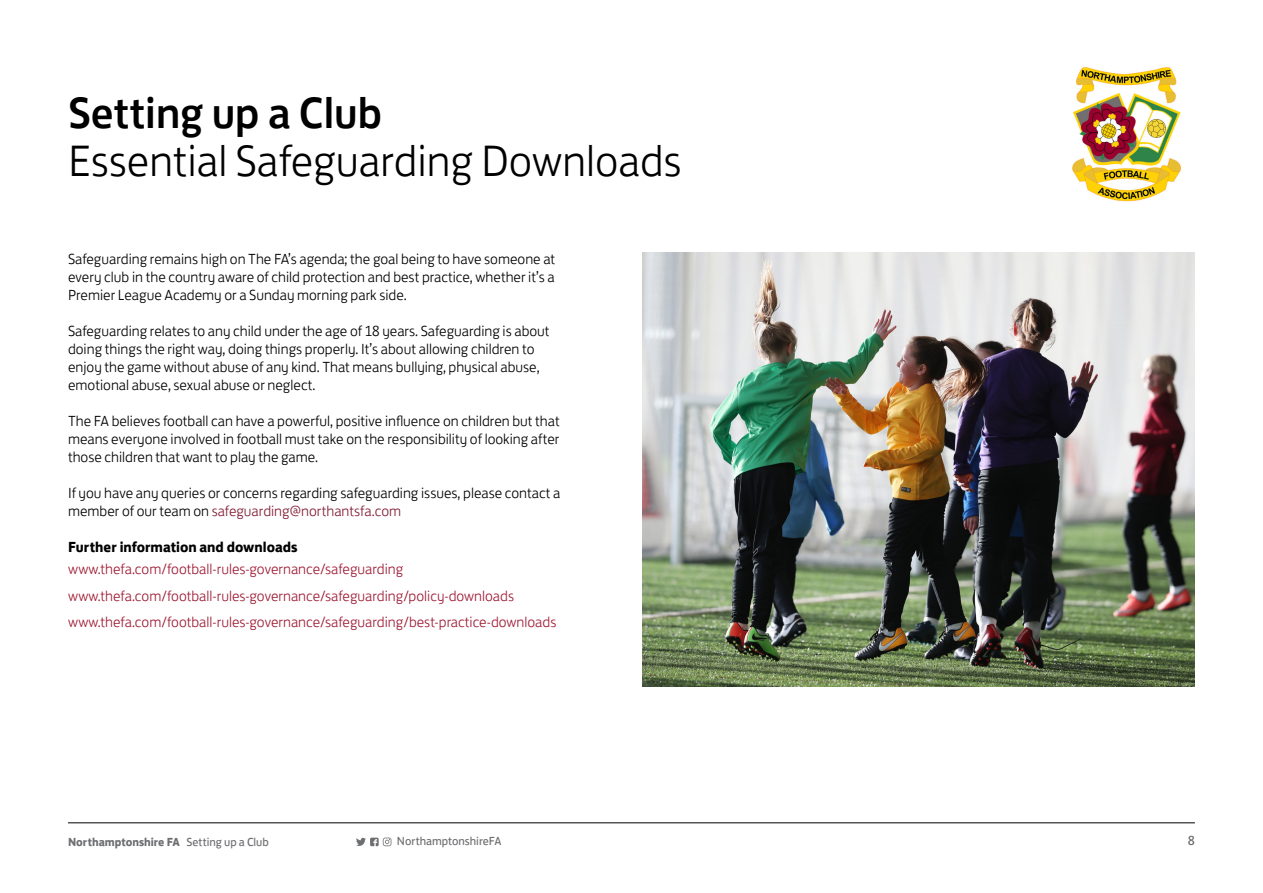
<style>
.page{position:relative;width:1263px;height:893px;background:#fff}
.page>*{position:absolute;margin:0;border:0;box-sizing:border-box;transform-origin:0 0}
.t1{font:300 45px "FS Jack";color:#000}
.t2{font:500 45px "FS Jack";color:#000}
.t3{font:300 15px/18px "FS Jack";color:#000;text-align:justify}
.t4{font:300 15px/26.5px "FS Jack";color:#9e1b34}
.t5{font:700 15px "FS Jack";color:#000}
.t6{font:13.5px "FS Jack";color:#6d6e71}
.t7{font:700 12px "FS Jack";color:#6d6e71}
.t8{font:12px "FS Jack";color:#6d6e71}
.s1{color:#811c35}
.s2{font-weight:400}
</style>
<div class="page">
<hr style="left:68px;top:823px;width:1127px;height:1px;background:#000">
<svg style="left:356px;top:838px;width:35px;height:8px"></svg>
<img style="left:1072px;top:67px;width:109px;height:135px">
<img style="left:642px;top:253px;width:553px;height:434px">
<h1 class="t2" style="left:68px;top:76px;width:316px">Setting up a Club</h1>
<h1 class="t1" style="left:68px;top:125px;width:615px">Essential Safeguarding Downloads</h1>
<p class="t3" style="left:68px;top:249px;width:489px">Safeguarding remains high on The FA’s agenda; the goal being to have someone at every club in the country aware of child protection and best practice, whether it’s a Premier League Academy or a Sunday morning park side.</p>
<p class="t3" style="left:68px;top:321px;width:483px;text-align:left">Safeguarding relates to any child under the age of 18 years. Safeguarding is about doing things the right way, doing things properly. It’s about allowing children to enjoy the game without abuse of any kind. That means bullying, physical abuse, emotional abuse, sexual abuse or neglect.</p>
<p class="t3" style="left:68px;top:411px;width:493px">The FA believes football can have a powerful, positive influence on children but that means everyone involved in football must take on the responsibility of looking after those children that want to play the game.</p>
<p class="t3" style="left:68px;top:483px;width:494px">If you have any queries or concerns regarding safeguarding issues, please contact a member of our team on <span class="s1">safeguarding@northantsfa.com</span></p>
<p class="t5" style="left:68px;top:534px;width:231px">Further information and downloads</p>
<p class="t4" style="left:68px;top:555px;width:490px">www.thefa.com/football-rules-governance/safeguarding www.thefa.com/football-rules-governance/safeguarding/policy-downloads www.thefa.com/football-rules-governance/safeguarding/best-practice-downloads</p>
<p class="t7" style="left:68px;top:832px;width:202px">Northamptonshire FA <span class="s2">Setting up a Club</span></p>
<p class="t8" style="left:397px;top:832px;width:106px">NorthamptonshireFA</p>
<p class="t6" style="left:1188px;top:829px;width:9px">8</p>
</div>
